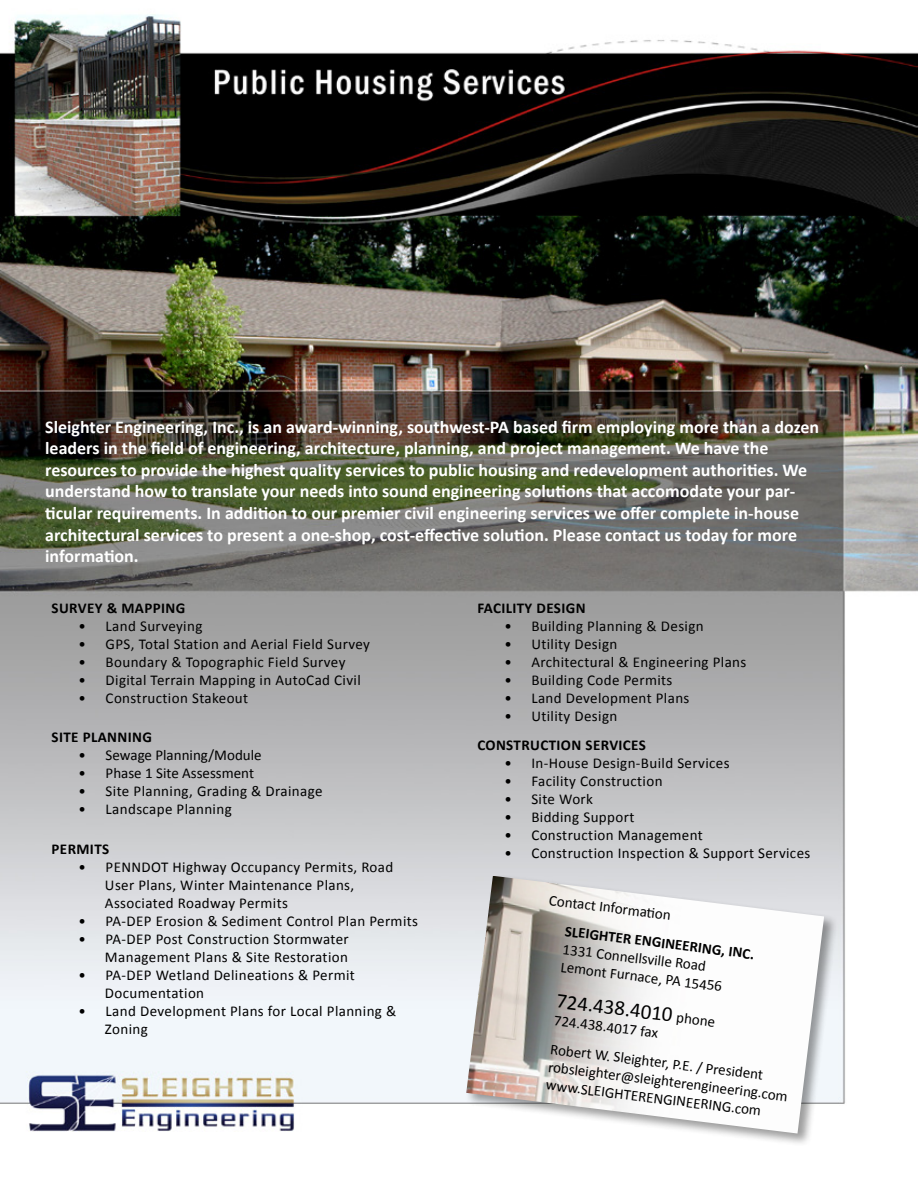
<style>
.page{position:relative;width:918px;height:1188px;background:#fff}
.page>*{position:absolute;margin:0;border:0;box-sizing:border-box;transform-origin:0 0}
.t1{font:21px "Calibri";color:#000}
.t2{font:700 18px/21.6px "Calibri";color:#fff}
.t3{font:15px/18px "Calibri";letter-spacing:.025em;color:#000}
.t4{font:700 15px "Calibri";letter-spacing:.025em;color:#000}
.t5{font:15px "Calibri";color:#000}
</style>
<div class="page">
<img style="left:0;top:14px;width:918px;height:1118px">
<div style="left:464px;top:874px;width:373px;height:273px;background:#000;opacity:.39"></div>
<img style="left:466px;top:876px;width:358px;height:258px">
<p class="t2" style="left:45px;top:416px;width:776px">Sleighter Engineering, Inc., is an award-winning, southwest-PA based firm employing more than a dozen leaders in the field of engineering, architecture, planning, and project management. We have the resources to provide the highest quality services to public housing and redevelopment authorities. We understand how to translate your needs into sound engineering solutions that accomodate your par&shy;ticular requirements. In addition to our premier civil engineering services we offer complete in-house architectural services to present a one-shop, cost-effective solution. Please contact us today for more information.</p>
<p class="t4" style="left:52px;top:598px;width:135px">SURVEY &amp; MAPPING</p>
<p class="t3" style="left:79px;top:617px;width:125px">• Land Surveying</p>
<p class="t3" style="left:79px;top:635px;width:293px">• GPS, Total Station and Aerial Field Survey</p>
<p class="t3" style="left:79px;top:653px;width:268px">• Boundary &amp; Topographic Field Survey</p>
<p class="t3" style="left:79px;top:671px;width:284px">• Digital Terrain Mapping in AutoCad Civil</p>
<p class="t3" style="left:79px;top:689px;width:171px">• Construction Stakeout</p>
<p class="t4" style="left:52px;top:728px;width:102px">SITE PLANNING</p>
<p class="t5" style="left:79px;top:746px;width:185px">• Sewage Planning/Module</p>
<p class="t5" style="left:79px;top:764px;width:177px">• Phase 1 Site Assessment</p>
<p class="t3" style="left:79px;top:782px;width:245px">• Site Planning, Grading &amp; Drainage</p>
<p class="t3" style="left:79px;top:800px;width:155px">• Landscape Planning</p>
<p class="t4" style="left:52px;top:839px;width:59px">PERMITS</p>
<p class="t3" style="left:105px;top:858px;width:290px;text-indent:-26px">• PENNDOT Highway Occupancy Permits, Road<br>User Plans, Winter Maintenance Plans,<br>Associated Roadway Permits</p>
<p class="t3" style="left:79px;top:912px;width:341px">• PA-DEP Erosion &amp; Sediment Control Plan Permits</p>
<p class="t3" style="left:79px;top:930px;width:272px;text-align:right">• PA-DEP Post Construction Stormwater<br>Management Plans &amp; Site Restoration</p>
<p class="t3" style="left:105px;top:966px;width:251px;text-indent:-26px">• PA-DEP Wetland Delineations &amp; Permit<br>Documentation</p>
<p class="t3" style="left:105px;top:1002px;width:293px;text-indent:-26px">• Land Development Plans for Local Planning &amp;<br>Zoning</p>
<p class="t4" style="left:477px;top:598px;width:110px">FACILITY DESIGN</p>
<p class="t3" style="left:504px;top:617px;width:201px">• Building Planning &amp; Design</p>
<p class="t3" style="left:504px;top:635px;width:114px">• Utility Design</p>
<p class="t3" style="left:504px;top:653px;width:244px">• Architectural &amp; Engineering Plans</p>
<p class="t3" style="left:504px;top:671px;width:170px">• Building Code Permits</p>
<p class="t3" style="left:504px;top:689px;width:187px">• Land Development Plans</p>
<p class="t3" style="left:504px;top:707px;width:114px">• Utility Design</p>
<p class="t4" style="left:477px;top:735px;width:170px">CONSTRUCTION SERVICES</p>
<p class="t3" style="left:504px;top:754px;width:227px">• In-House Design-Build Services</p>
<p class="t3" style="left:504px;top:772px;width:160px">• Facility Construction</p>
<p class="t3" style="left:504px;top:790px;width:90px">• Site Work</p>
<p class="t3" style="left:504px;top:808px;width:132px">• Bidding Support</p>
<p class="t3" style="left:504px;top:826px;width:200px">• Construction Management</p>
<p class="t3" style="left:504px;top:844px;width:308px">• Construction Inspection &amp; Support Services</p>
<p class="t3" style="left:550px;top:891px;width:124px;rotate:7deg">Contact Informati on</p>
<p class="t4" style="left:566px;top:921px;width:192px;rotate:7deg">SLEIGHTER ENGINEERING, INC.</p>
<p class="t3" style="left:564px;top:940px;width:164px;rotate:7deg">1331 Connellsville Road<br>Lemont Furnace, PA 15456</p>
<h1 class="t1" style="left:558px;top:987px;width:119px;rotate:7deg">724.438.4010</h1>
<p class="t3" style="left:555px;top:1011px;width:106px;rotate:7deg">724.438.4017 fax</p>
<p class="t3" style="left:678px;top:1008px;width:41px;rotate:7deg">phone</p>
<p class="t3" style="left:552px;top:1040px;width:243px;rotate:7deg">Robert W. Sleighter, P.E. / President robsleighter@sleighterengineering.com www.SLEIGHTERENGINEERING.com</p>
</div>
